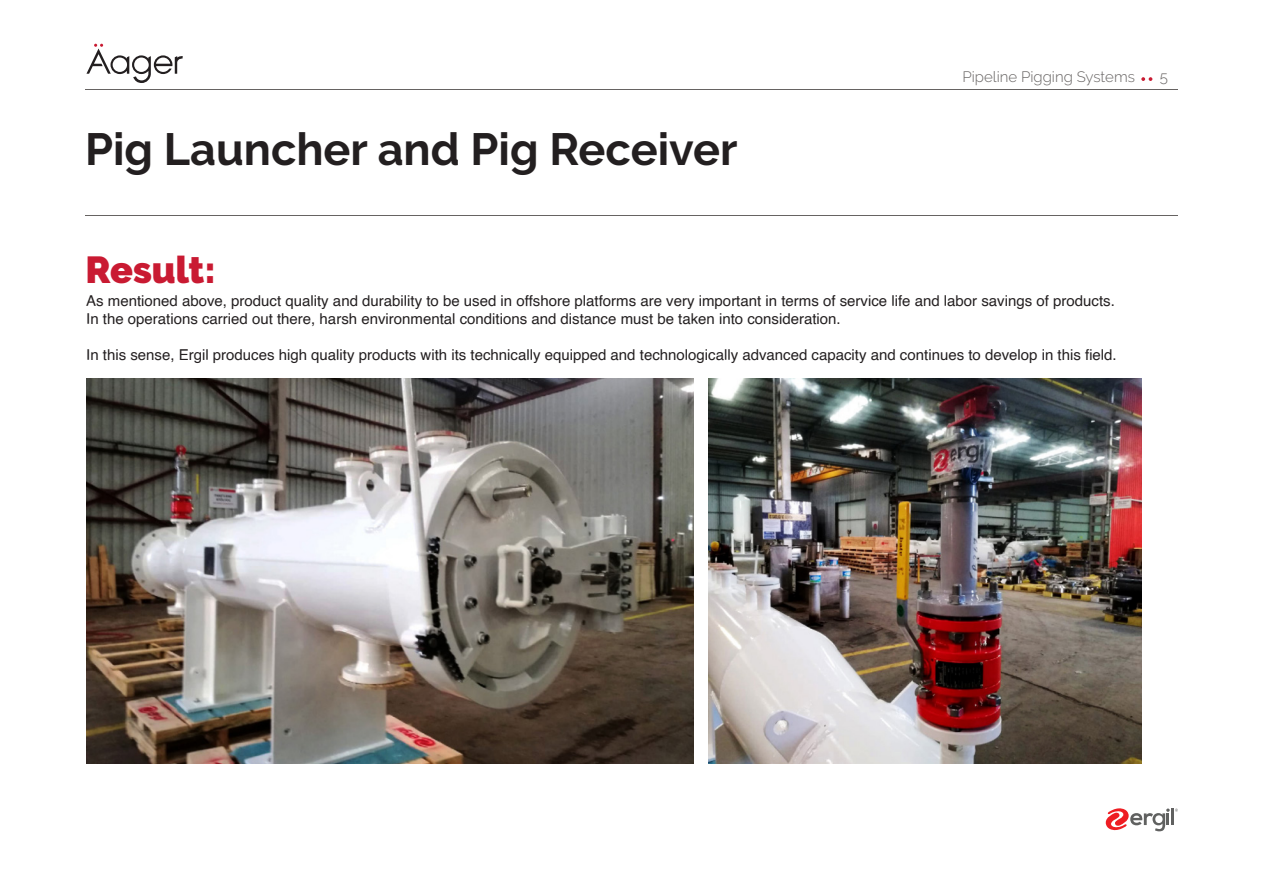
<style>
.page{position:relative;width:1263px;height:893px;background:#fff}
.page>*{position:absolute;margin:0;border:0;box-sizing:border-box;transform-origin:0 0}
.t1{font:700 45px "Raleway";color:#231f20}
.t2{font:900 37.5px "Raleway";color:#c91a32}
.t3{font:15px/18px "Helvetica";color:#231f20}
.t4{font:300 15px "Raleway";color:#666362}
</style>
<div class="page">
<svg style="left:1141px;top:77px;width:11px;height:4px"></svg>
<svg style="left:1106px;top:808px;width:72px;height:23px"></svg>
<hr style="left:85px;top:89px;width:1092px;height:1px;background:#666362">
<svg style="left:86px;top:44px;width:97px;height:39px"></svg>
<hr style="left:85px;top:215px;width:1092px;height:1px;background:#666362">
<img style="left:87px;top:378px;width:606px;height:385px">
<img style="left:708px;top:378px;width:434px;height:385px">
<p class="t1" style="left:85px;top:123px;width:654px">Pig Launcher and Pig Receiver</p>
<p class="t4" style="left:962px;top:68px;width:174px">Pipeline Pigging Systems</p>
<p class="t4" style="left:1160px;top:68px;width:10px">5</p>
<p class="t2" style="left:86px;top:248px;width:132px">Result:</p>
<p class="t3" style="left:86px;top:292px;width:1030px">As mentioned above, product quality and durability to be used in offshore platforms are very important in terms of service life and labor savings of products.<br>In the operations carried out there, harsh environmental conditions and distance must be taken into consideration.</p>
<p class="t3" style="left:86px;top:346px;width:1032px">In this sense, Ergil produces high quality products with its technically equipped and technologically advanced capacity and continues to develop in this field.</p>
</div>
